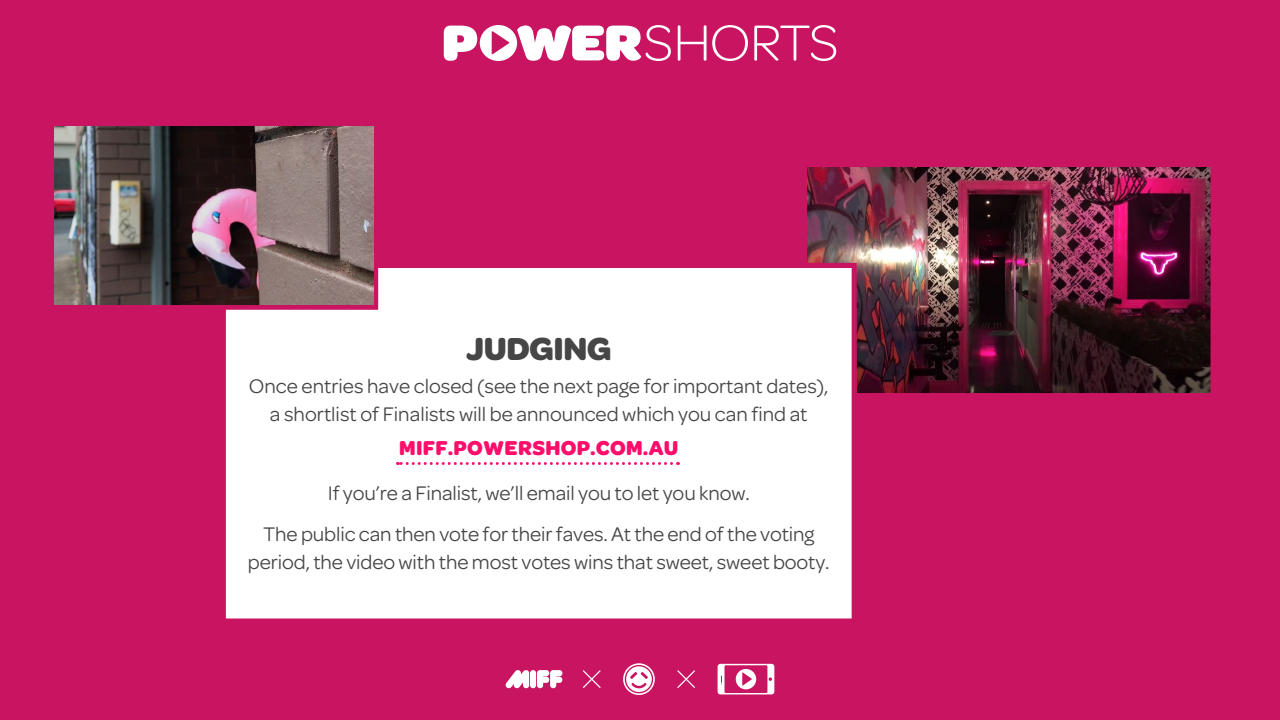
<style>
.page{position:relative;width:1280px;height:720px;background:#c91461}
.page>*{position:absolute;margin:0;border:0;box-sizing:border-box;transform-origin:0 0}
.t1{font:700 34px "Omnes";letter-spacing:-.015em;color:#464647}
.t2{font:700 21.5px "Omnes";letter-spacing:.015em;color:#ff0d6b}
.t3{font:21px/28px "Omnes";letter-spacing:-.005em;color:#464647;text-align:center}
</style>
<div class="page">
<svg style="left:444px;top:25px;width:392px;height:36px"></svg>
<svg style="left:623px;top:663px;width:32px;height:32px"></svg>
<svg style="left:718px;top:664px;width:56px;height:30px"></svg>
<svg style="left:583px;top:670px;width:18px;height:18px"></svg>
<svg style="left:505px;top:670px;width:57px;height:19px"></svg>
<svg style="left:677px;top:670px;width:18px;height:18px"></svg>
<div style="left:226px;top:268px;width:626px;height:351px;background:#fff"></div>
<img style="left:54px;top:126px;width:319px;height:179px">
<svg style="left:398px;top:462px;width:274px;height:3px"></svg>
<img style="left:807px;top:167px;width:404px;height:226px">
<h1 class="t1" style="left:466px;top:329px;width:147px">JUDGING</h1>
<p class="t3" style="left:249px;top:372px;width:581px">Once entries have closed (see the next page for important dates), a shortlist of Finalists will be announced which you can find at</p>
<p class="t2" style="left:399px;top:435px;width:281px">MIFF.POWERSHOP.COM.AU</p>
<p class="t3" style="left:263px;top:472px;width:553px;line-height:41px">If you’re a Finalist, we’ll email you to let you know.<br>The public can then vote for their faves. At the end of the voting</p>
<p class="t3" style="left:248px;top:548px;width:583px">period, the video with the most votes wins that sweet, sweet booty.</p>
</div>
